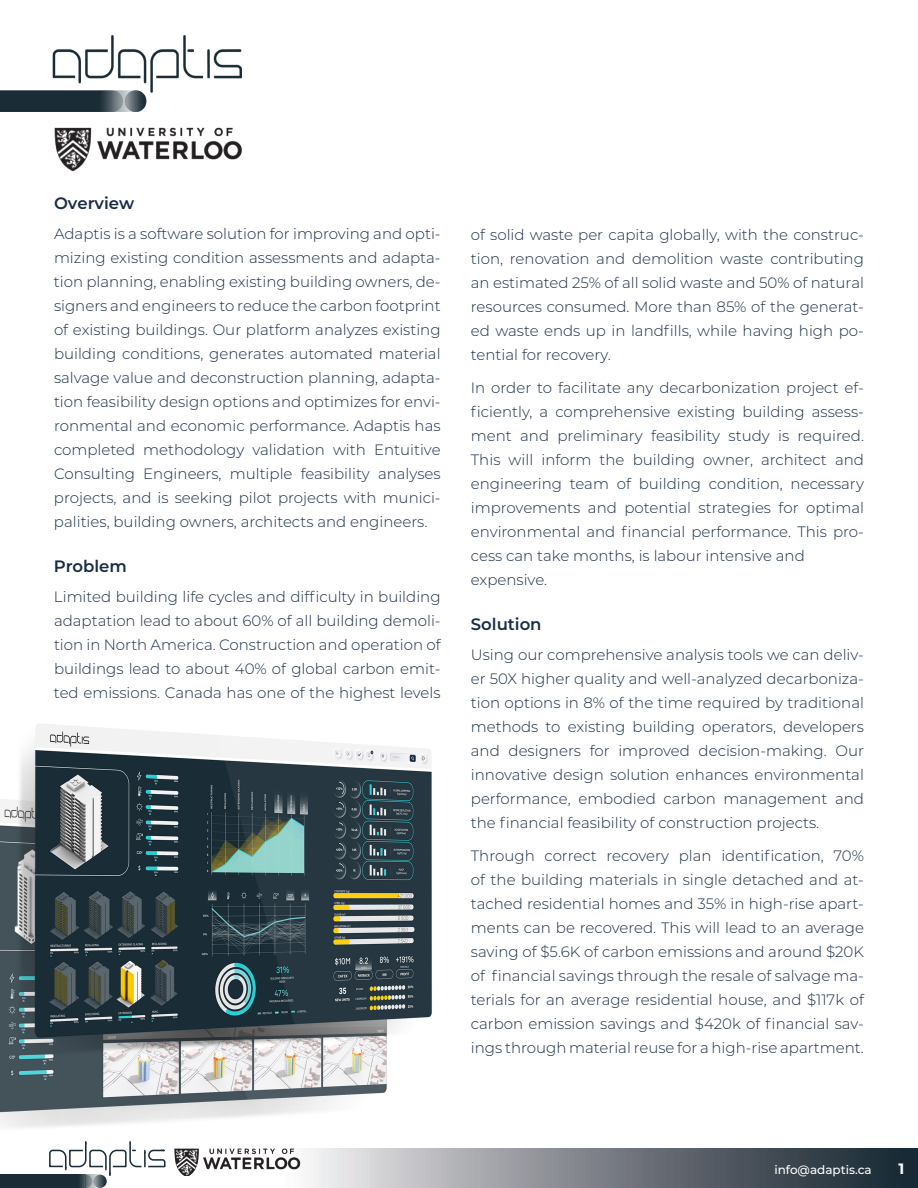
<style>
.page{position:relative;width:918px;height:1188px;background:#fff}
.page>*{position:absolute;margin:0;border:0;box-sizing:border-box;transform-origin:0 0}
.t1{font:600 16.5px "Montserrat";color:#1a2c46}
.t2{font:300 15px/24px "Montserrat";color:#1a2c46;text-align:justify}
.B{font:700 15px "Montserrat";color:#fff}
.t3{font:500 12px "Montserrat";color:#fff}
</style>
<div class="page">
<div style="left:285px;top:1148px;width:633px;height:40px;background:linear-gradient(to right,#f4f1f2,#0c1a26)"></div>
<div style="left:0;top:1175px;width:72px;height:13px;background:#1a2c36"></div>
<svg style="left:48px;top:1141px;width:103px;height:47px"></svg>
<img style="left:151px;top:1148px;width:164px;height:28px">
<img style="left:0;top:724px;width:432px;height:404px">
<img style="left:0;top:35px;width:242px;height:76px">
<img style="left:54px;top:127px;width:188px;height:45px">
<p class="t1" style="left:54px;top:192px;width:82px">Overview</p>
<p class="t2" style="left:54px;top:221px;width:388px">Adaptis is a software solution for improving and opti&shy;mizing existing condition assessments and adapta&shy;tion planning, enabling existing building owners, de&shy;signers and engineers to reduce the carbon footprint of existing buildings. Our platform analyzes existing building conditions, generates automated material salvage value and deconstruction planning, adapta&shy;tion feasibility design options and optimizes for envi&shy;ronmental and economic performance. Adaptis has completed methodology validation with Entuitive Consulting Engineers, multiple feasibility analyses projects, and is seeking pilot projects with munici&shy;palities, building owners, architects and engineers.</p>
<p class="t1" style="left:54px;top:555px;width:74px">Problem</p>
<p class="t2" style="left:54px;top:584px;width:388px">Limited building life cycles and difficulty in building adaptation lead to about 60% of all building demoli&shy;tion in North America. Construction and operation of buildings lead to about 40% of global carbon emit&shy;ted emissions. Canada has one of the highest levels</p>
<p class="t2" style="left:471px;top:222px;width:395px">of solid waste per capita globally, with the construc&shy;tion, renovation and demolition waste contributing an estimated 25% of all solid waste and 50% of natural resources consumed. More than 85% of the generat&shy;ed waste ends up in landfills, while having high po&shy;tential for recovery.</p>
<p class="t2" style="left:471px;top:375px;width:395px;text-align:left">In order to facilitate any decarbonization project ef&shy;ficiently, a comprehensive existing building assess&shy;ment and preliminary feasibility study is required.<br>This will inform the building owner, architect and engineering team of building condition, necessary improvements and potential strategies for optimal environmental and financial performance. This pro&shy;cess can take months, is labour intensive and expensive.</p>
<p class="t1" style="left:471px;top:612px;width:72px">Solution</p>
<p class="t2" style="left:471px;top:642px;width:395px">Using our comprehensive analysis tools we can deliv&shy;er 50X higher quality and well-analyzed decarboniza&shy;tion options in 8% of the time required by traditional methods to existing building operators, developers and designers for improved decision-making. Our innovative design solution enhances environmental performance, embodied carbon management and the financial feasibility of construction projects.</p>
<p class="t2" style="left:471px;top:843px;width:395px">Through correct recovery plan identification, 70% of the building materials in single detached and at&shy;tached residential homes and 35% in high-rise apart&shy;ments can be recovered. This will lead to an average saving of $5.6K of carbon emissions and around $20K of financial savings through the resale of salvage ma&shy;terials for an average residential house, and $117k of carbon emission savings and $420k of financial sav&shy;ings through material reuse for a high-rise apartment.</p>
<p class="t3" style="left:774px;top:1162px;width:99px">info@adaptis.ca</p>
<p class="B" style="left:899px;top:1158px;width:7px">1</p>
</div>
